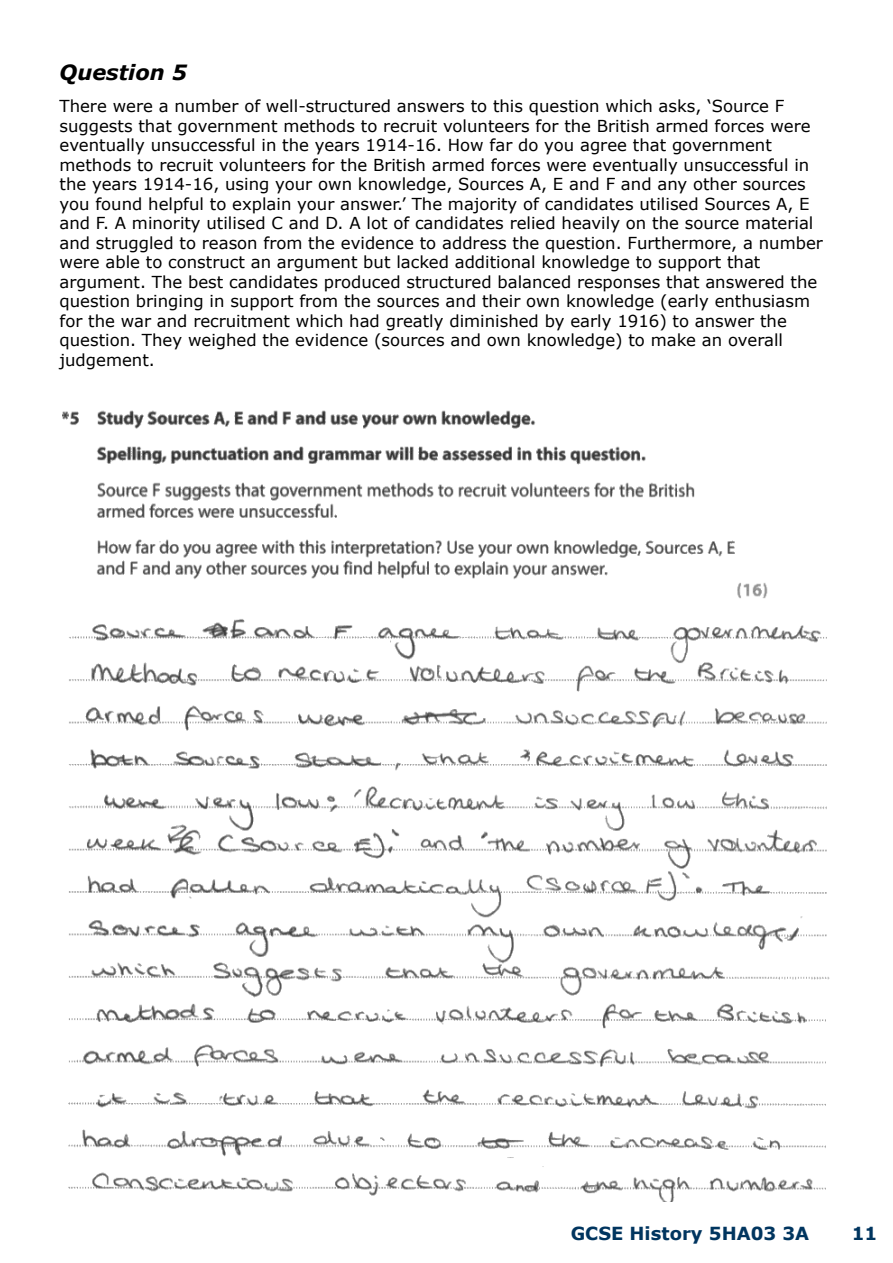
<style>
.page{position:relative;width:893px;height:1263px;background:#fff}
.page>*{position:absolute;margin:0;border:0;box-sizing:border-box;transform-origin:0 0}
.t1{font:italic 700 21px "Verdana";color:#000}
.t2{font:700 18px "Verdana";color:#00355f}
.t3{font:16.5px/19.5px "Verdana";color:#000}
</style>
<div class="page">
<img style="left:62px;top:410px;width:768px;height:791px">
<p class="t1" style="left:60px;top:57px;width:129px">Question 5</p>
<p class="t3" style="left:60px;top:96px;width:765px">There were a number of well-structured answers to this question which asks, ‘Source F suggests that government methods to recruit volunteers for the British armed forces were eventually unsuccessful in the years 1914-16. How far do you agree that government methods to recruit volunteers for the British armed forces were eventually unsuccessful in the years 1914-16, using your own knowledge, Sources A, E and F and any other sources you found helpful to explain your answer.’ The majority of candidates utilised Sources A, E and F. A minority utilised C and D. A lot of candidates relied heavily on the source material and struggled to reason from the evidence to address the question. Furthermore, a number were able to construct an argument but lacked additional knowledge to support that argument. The best candidates produced structured balanced responses that answered the question bringing in support from the sources and their own knowledge (early enthusiasm for the war and recruitment which had greatly diminished by early 1916) to answer the question. They weighed the evidence (sources and own knowledge) to make an overall judgement.</p>
<p class="t2" style="left:571px;top:1221px;width:240px">GCSE History 5HA03 3A</p>
<p class="t2" style="left:852px;top:1221px;width:27px">11</p>
</div>
